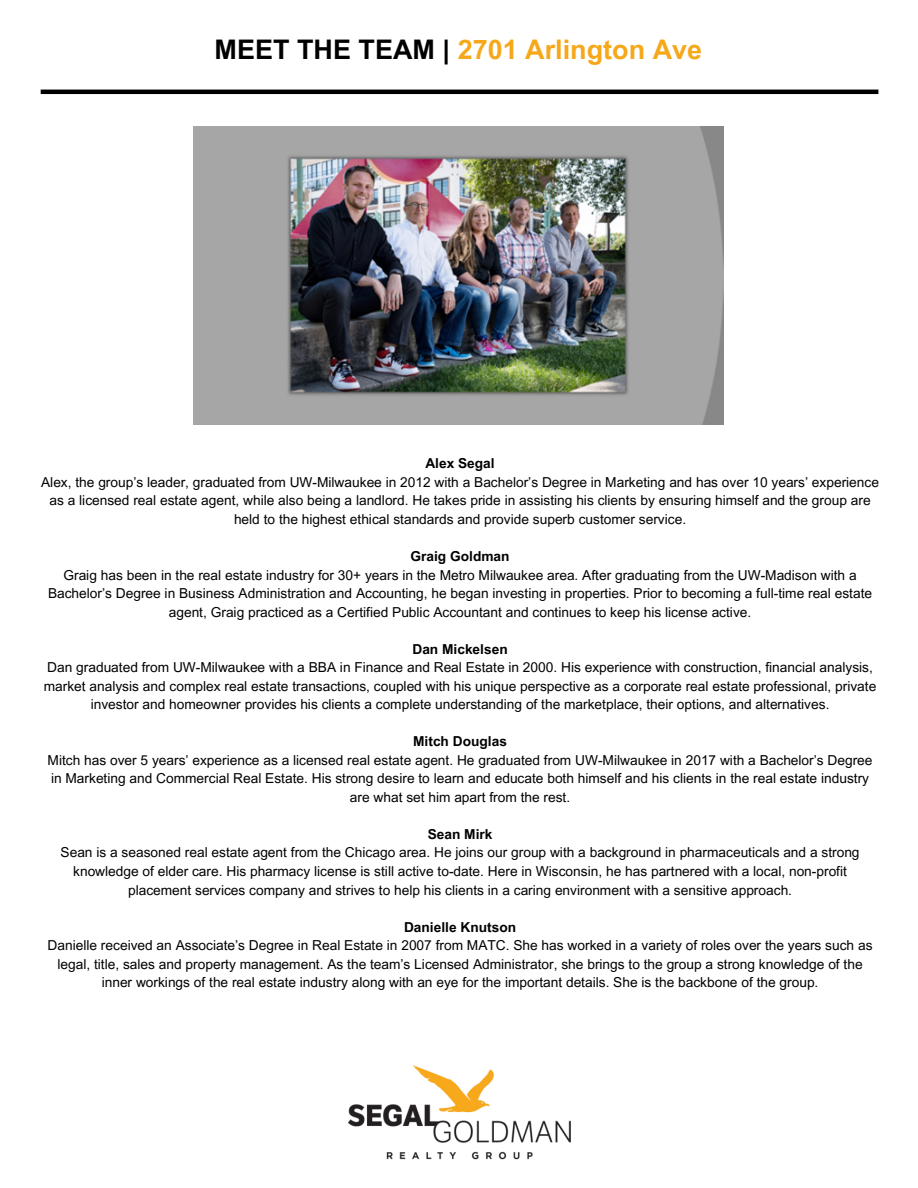
<style>
.page{position:relative;width:918px;height:1188px;background:#fff}
.page>*{position:absolute;margin:0;border:0;box-sizing:border-box;transform-origin:0 0}
.t1{font:700 27px "Arial MT Pro";color:#f6a81b}
.t2{font:13.65px/18.6px "Arial MT Pro";color:#000;text-align:center}
.t3{font:700 13.65px "Arial MT Pro";color:#000}
.s1{color:#000}
</style>
<div class="page">
<hr style="left:41px;top:90px;width:837px;height:4px;background:#000">
<img style="left:349px;top:1066px;width:221px;height:94px">
<img style="left:193px;top:127px;width:530px;height:298px">
<p class="t1" style="left:215px;top:39px;width:489px"><span class="s1">MEET THE TEAM |</span> 2701 Arlington Ave</p>
<p class="t3" style="left:425px;top:459px;width:71px">Alex Segal</p>
<p class="t2" style="left:41px;top:475px;width:839px">Alex, the group’s leader, graduated from UW-Milwaukee in 2012 with a Bachelor’s Degree in Marketing and has over 10 years’ experience as a licensed real estate agent, while also being a landlord. He takes pride in assisting his clients by ensuring himself and the group are held to the highest ethical standards and provide superb customer service.</p>
<p class="t3" style="left:411px;top:551px;width:101px">Graig Goldman</p>
<p class="t2" style="left:48px;top:567px;width:826px">Graig has been in the real estate industry for 30+ years in the Metro Milwaukee area. After graduating from the UW-Madison with a<br>Bachelor’s Degree in Business Administration and Accounting, he began investing in properties. Prior to becoming a full-time real estate agent, Graig practiced as a Certified Public Accountant and continues to keep his license active.</p>
<p class="t3" style="left:412px;top:644px;width:97px">Dan Mickelsen</p>
<p class="t2" style="left:44px;top:660px;width:834px">Dan graduated from UW-Milwaukee with a BBA in Finance and Real Estate in 2000. His experience with construction, financial analysis, market analysis and complex real estate transactions, coupled with his unique perspective as a corporate real estate professional, private investor and homeowner provides his clients a complete understanding of the marketplace, their options, and alternatives.</p>
<p class="t3" style="left:413px;top:736px;width:95px">Mitch Douglas</p>
<p class="t2" style="left:48px;top:752px;width:826px">Mitch has over 5 years’ experience as a licensed real estate agent. He graduated from UW-Milwaukee in 2017 with a Bachelor’s Degree in Marketing and Commercial Real Estate. His strong desire to learn and educate both himself and his clients in the real estate industry are what set him apart from the rest.</p>
<p class="t3" style="left:428px;top:829px;width:66px">Sean Mirk</p>
<p class="t2" style="left:61px;top:845px;width:801px">Sean is a seasoned real estate agent from the Chicago area. He joins our group with a background in pharmaceuticals and a strong knowledge of elder care. His pharmacy license is still active to-date. Here in Wisconsin, he has partnered with a local, non-profit placement services company and strives to help his clients in a caring environment with a sensitive approach.</p>
<p class="t3" style="left:404px;top:922px;width:114px">Danielle Knutson</p>
<p class="t2" style="left:48px;top:938px;width:826px">Danielle received an Associate’s Degree in Real Estate in 2007 from MATC. She has worked in a variety of roles over the years such as legal, title, sales and property management. As the team’s Licensed Administrator, she brings to the group a strong knowledge of the inner workings of the real estate industry along with an eye for the important details. She is the backbone of the group.</p>
</div>
